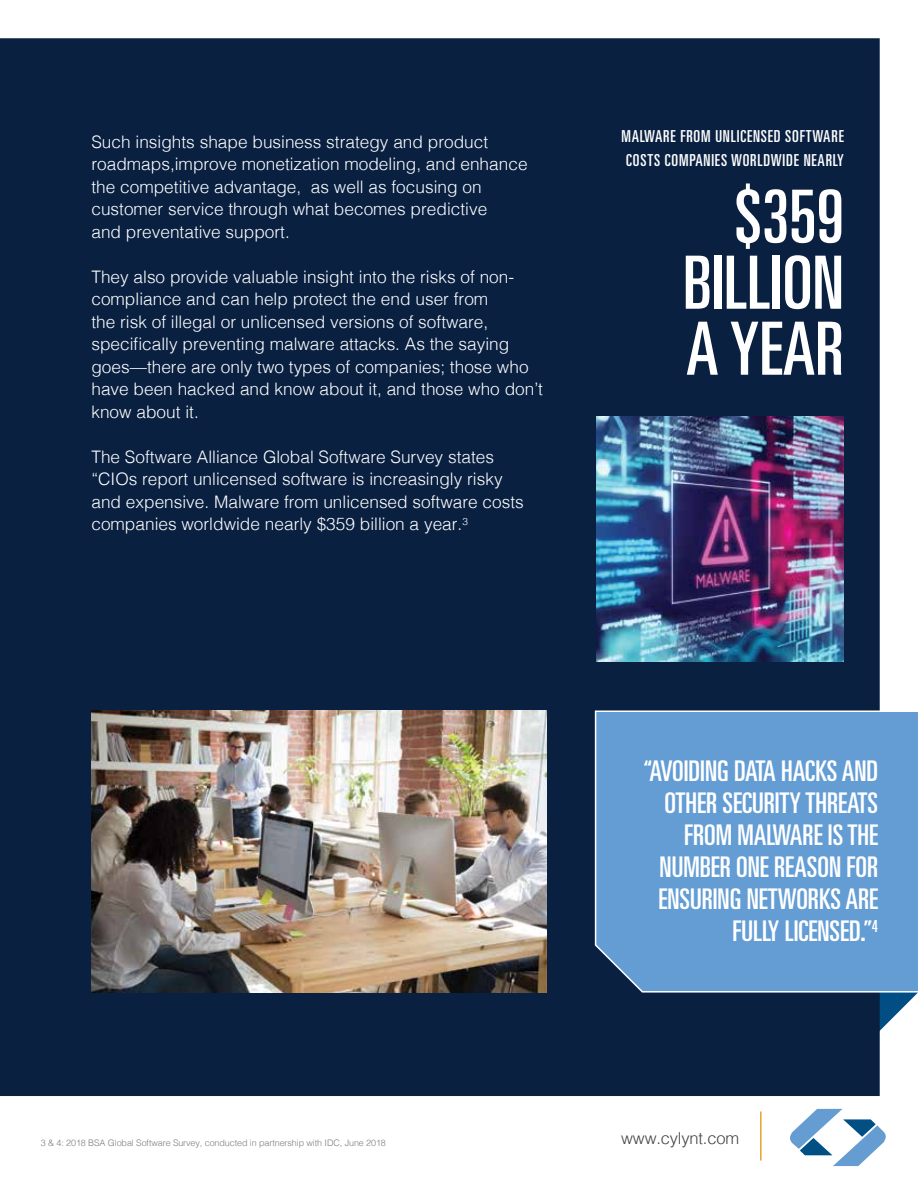
<style>
.page{position:relative;width:918px;height:1188px;background:#fff}
.page>*{position:absolute;margin:0;border:0;box-sizing:border-box;transform-origin:0 0}
.t1{font:ultra-condensed 73.5px/66px "Univers";color:#fff;text-align:justify}
.t2{font:ultra-condensed 28.5px/32px "Univers";color:#fff;text-align:right}
.t3{font:300 17.25px/22.5px "Helvetica";color:#fff}
.t4{font:ultra-condensed 16.5px/24px "Univers";letter-spacing:.05em;color:#fff}
.t5{font:300 16.5px "Helvetica";letter-spacing:-.01em;color:#414042}
.t6{font:300 9px "Helvetica";letter-spacing:-.01em;color:#7b7c7f}
</style>
<div class="page">
<svg style="left:880px;top:993px;width:38px;height:38px"></svg>
<div style="left:0;top:38px;width:880px;height:1058px;background:#092041"></div>
<hr style="left:760px;top:1111px;width:2px;height:50px;background:#e7a431">
<div style="left:594px;top:710px;width:324px;height:283px;background:#649dd4"></div>
<img style="left:596px;top:416px;width:248px;height:246px">
<img style="left:91px;top:711px;width:456px;height:282px">
<svg style="left:790px;top:1109px;width:96px;height:57px"></svg>
<p class="t3" style="left:91px;top:129px;width:438px">Such insights shape business strategy and product roadmaps,improve monetization modeling, and enhance the competitive advantage, as well as focusing on customer service through what becomes predictive<br>and preventative support.</p>
<p class="t3" style="left:91px;top:264px;width:453px">They also provide valuable insight into the risks of non&shy;compliance and can help protect the end user from<br>the risk of illegal or unlicensed versions of software, specifically preventing malware attacks. As the saying goes—there are only two types of companies; those who have been hacked and know about it, and those who don’t know about it.</p>
<p class="t3" style="left:91px;top:444px;width:434px">The Software Alliance Global Software Survey states “CIOs report unlicensed software is increasingly risky and expensive. Malware from unlicensed software costs companies worldwide nearly $359 billion a year.<sup>3</sup></p>
<p class="t4" style="left:621px;top:124px;width:224px">MALWARE FROM UNLICENSED SOFTWARE<br>COSTS COMPANIES WORLDWIDE NEARLY</p>
<h1 class="t1" style="left:683px;top:183px;width:162px;text-indent:51px">$359<br>BILLION A YEAR</h1>
<h2 class="t2" style="left:644px;top:755px;width:236px">“AVOIDING DATA HACKS AND<br>OTHER SECURITY THREATS<br>FROM MALWARE IS THE<br>NUMBER ONE REASON FOR<br>ENSURING NETWORKS ARE<br>FULLY LICENSED.”<sup>4</sup></h2>
<p class="t6" style="left:41px;top:1135px;width:347px">3 &amp; 4: 2018 BSA Global Software Survey, conducted in partnership with IDC, June 2018</p>
<p class="t5" style="left:621px;top:1124px;width:119px">www.cylynt.com</p>
</div>
